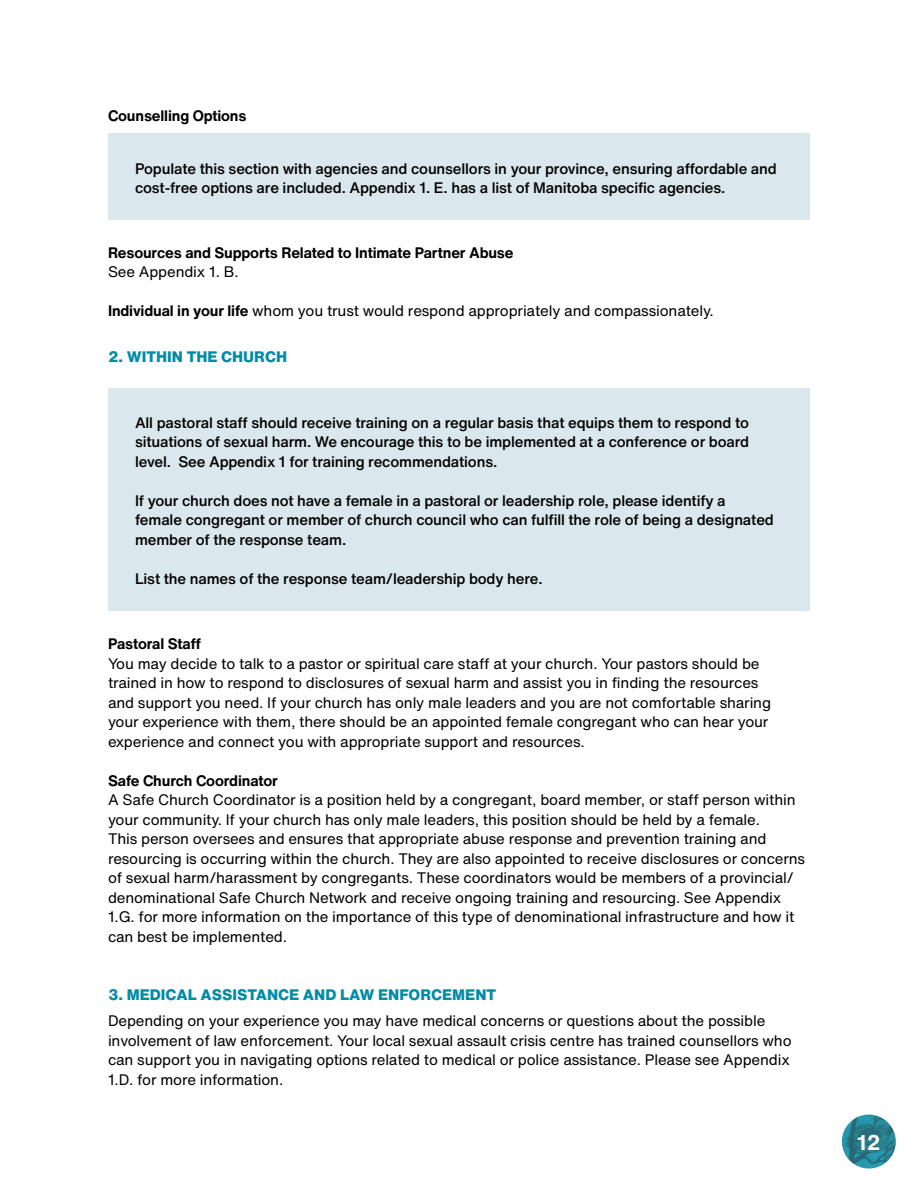
<style>
.page{position:relative;width:918px;height:1188px;background:#fff}
.page>*{position:absolute;margin:0;border:0;box-sizing:border-box;transform-origin:0 0}
.t1{font:700 21px "Helvetica Now Text";color:#fff}
.t2{font:15px/19.5px "Helvetica Now Text";letter-spacing:-.01em;color:#000}
.t3{font:500 15px/19.5px "Helvetica Now Text";letter-spacing:-.01em;color:#000}
.t4{font:700 15px "Helvetica Now Text";letter-spacing:-.01em;color:#000}
.t5{font:800 15px "Helvetica Now Text";color:#008ba7}
.s1{font-weight:700}
</style>
<div class="page">
<img style="left:842px;top:1115px;width:54px;height:54px;border-radius:27px">
<div style="left:108px;top:134px;width:702px;height:86px;background:#dae7ec"></div>
<div style="left:108px;top:388px;width:702px;height:222px;background:#dae7ec"></div>
<p class="t4" style="left:108px;top:104px;width:140px">Counselling Options</p>
<p class="t3" style="left:135px;top:158px;width:643px">Populate this section with agencies and counsellors in your province, ensuring affordable and cost-free options are included. Appendix 1. E. has a list of Manitoba specific agencies.</p>
<p class="t4" style="left:108px;top:241px;width:407px">Resources and Supports Related to Intimate Partner Abuse</p>
<p class="t2" style="left:108px;top:262px;width:132px">See Appendix 1. B.</p>
<p class="t2" style="left:108px;top:301px;width:607px"><span class="s1">Individual in your life</span> whom you trust would respond appropriately and compassionately.</p>
<p class="t5" style="left:108px;top:345px;width:181px">2. WITHIN THE CHURCH</p>
<p class="t3" style="left:135px;top:412px;width:616px;text-align:justify">All pastoral staff should receive training on a regular basis that equips them to respond to situations of sexual harm. We encourage this to be implemented at a conference or board level. See Appendix 1 for training recommendations.</p>
<p class="t3" style="left:135px;top:490px;width:640px">If your church does not have a female in a pastoral or leadership role, please identify a female congregant or member of church council who can fulfill the role of being a designated member of the response team.</p>
<p class="t3" style="left:135px;top:568px;width:409px">List the names of the response team/leadership body here.</p>
<p class="t4" style="left:108px;top:632px;width:94px">Pastoral Staff</p>
<p class="t2" style="left:108px;top:653px;width:665px">You may decide to talk to a pastor or spiritual care staff at your church. Your pastors should be trained in how to respond to disclosures of sexual harm and assist you in finding the resources and support you need. If your church has only male leaders and you are not comfortable sharing your experience with them, there should be an appointed female congregant who can hear your experience and connect you with appropriate support and resources.</p>
<p class="t4" style="left:108px;top:769px;width:171px">Safe Church Coordinator</p>
<p class="t2" style="left:108px;top:790px;width:699px">A Safe Church Coordinator is a position held by a congregant, board member, or staff person within your community. If your church has only male leaders, this position should be held by a female.<br>This person oversees and ensures that appropriate abuse response and prevention training and resourcing is occurring within the church. They are also appointed to receive disclosures or concerns of sexual harm/harassment by congregants. These coordinators would be members of a provincial/ denominational Safe Church Network and receive ongoing training and resourcing. See Appendix 1.G. for more information on the importance of this type of denominational infrastructure and how it can best be implemented.</p>
<p class="t5" style="left:108px;top:983px;width:390px">3. MEDICAL ASSISTANCE AND LAW ENFORCEMENT</p>
<p class="t2" style="left:108px;top:1011px;width:685px">Depending on your experience you may have medical concerns or questions about the possible involvement of law enforcement. Your local sexual assault crisis centre has trained counsellors who can support you in navigating options related to medical or police assistance. Please see Appendix 1.D. for more information.</p>
<h1 class="t1" style="left:857px;top:1127px;width:25px">12</h1>
</div>
